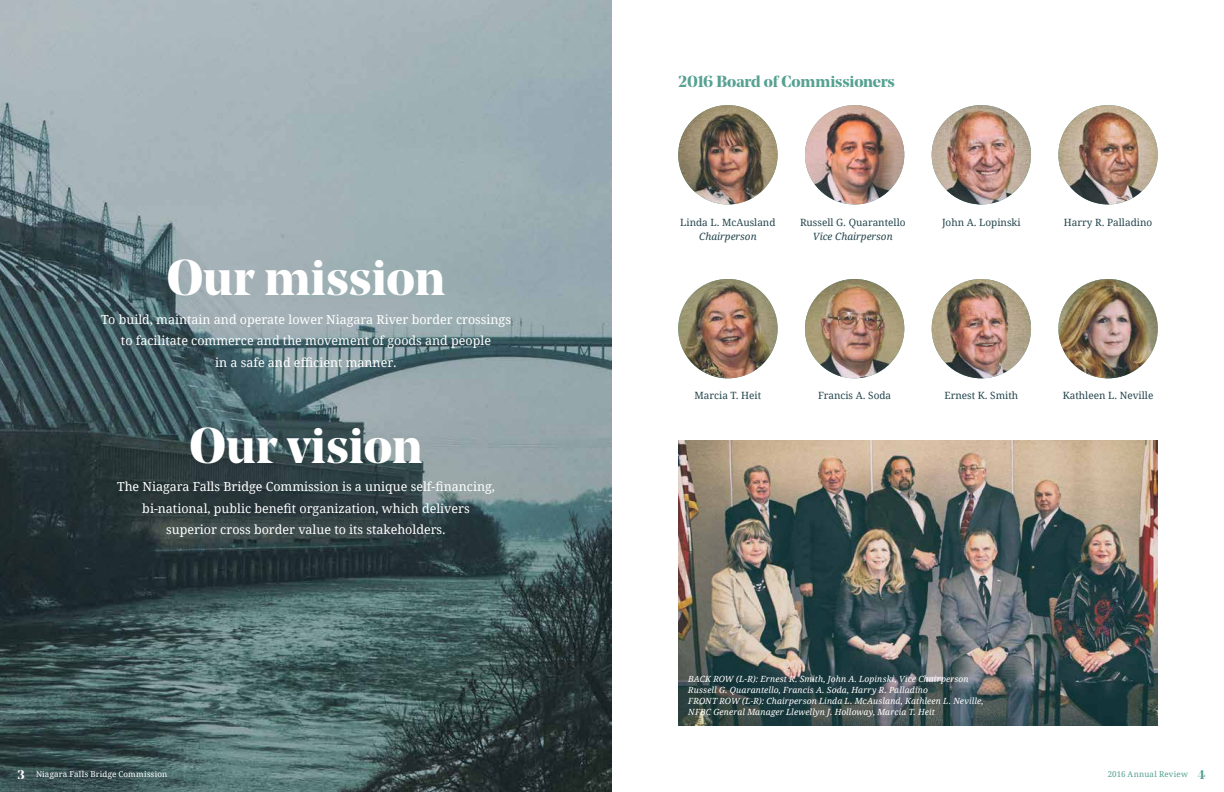
<style>
.page{position:relative;width:1224px;height:792px;background:#fff}
.page>*{position:absolute;margin:0;border:0;box-sizing:border-box;transform-origin:0 0}
.t1{font:700 50px "Noe Display";color:#fff}
.t2{font:700 16px "Noe Display";letter-spacing:-.01em;color:#55a192}
.t3{font:12.5px/21.5px "Droid Serif";color:#fff;text-align:center}
.t4{font:10px "Droid Serif";color:#25464e}
.t5{font:italic 10px "Droid Serif";color:#25464e}
.t6{font:italic 8.5px/11px "Droid Serif";letter-spacing:.015em;color:#fff}
.t7{font:8px "Droid Serif";letter-spacing:.025em;color:#fff}
.t8{font:8px "Droid Serif";letter-spacing:.02em;color:#55a192}
.s1{font-family:"Noe Display";font-weight:700;font-size:12.5px}
</style>
<div class="page">
<img style="left:0;top:0;width:612px;height:792px">
<img style="left:678px;top:105px;width:100px;height:99px;border-radius:50px">
<img style="left:805px;top:105px;width:99px;height:99px;border-radius:50px">
<img style="left:1058px;top:279px;width:100px;height:99px;border-radius:50px">
<img style="left:805px;top:279px;width:99px;height:99px;border-radius:50px">
<img style="left:932px;top:105px;width:99px;height:99px;border-radius:50px">
<img style="left:1058px;top:105px;width:100px;height:99px;border-radius:50px">
<img style="left:678px;top:279px;width:100px;height:99px;border-radius:50px">
<img style="left:932px;top:279px;width:99px;height:99px;border-radius:50px">
<img style="left:678px;top:441px;width:480px;height:285px">
<h1 class="t1" style="left:167px;top:245px;width:280px">Our mission</h1>
<p class="t3" style="left:101px;top:308px;width:411px">To build, maintain and operate lower Niagara River border crossings to facilitate commerce and the movement of goods and people<br>in a safe and efficient manner.</p>
<h1 class="t1" style="left:189px;top:413px;width:235px">Our vision</h1>
<p class="t3" style="left:117px;top:476px;width:379px">The Niagara Falls Bridge Commission is a unique self-financing, bi-national, public benefit organization, which delivers superior cross border value to its stakeholders.</p>
<p class="t2" style="left:678px;top:71px;width:218px">2016 Board of Commissioners</p>
<p class="t4" style="left:680px;top:215px;width:97px">Linda L. McAusland</p>
<p class="t5" style="left:699px;top:229px;width:59px">Chairperson</p>
<p class="t4" style="left:800px;top:215px;width:107px">Russell G. Quarantello</p>
<p class="t5" style="left:813px;top:229px;width:81px">Vice Chairperson</p>
<p class="t4" style="left:942px;top:215px;width:80px">John A. Lopinski</p>
<p class="t4" style="left:1064px;top:215px;width:90px">Harry R. Palladino</p>
<p class="t4" style="left:695px;top:389px;width:68px">Marcia T. Heit</p>
<p class="t4" style="left:944px;top:389px;width:75px">Ernest K. Smith</p>
<p class="t4" style="left:818px;top:389px;width:75px">Francis A. Soda</p>
<p class="t4" style="left:1063px;top:389px;width:92px">Kathleen L. Neville</p>
<p class="t6" style="left:688px;top:673px;width:297px">BACK ROW (L-R): Ernest K. Smith, John A. Lopinski, Vice Chairperson Russell G. Quarantello, Francis A. Soda, Harry R. Palladino<br>FRONT ROW (L-R): Chairperson Linda L. McAusland, Kathleen L. Neville, NFBC General Manager Llewellyn J. Holloway, Marcia T. Heit</p>
<p class="t7" style="left:18px;top:769px;width:151px"><span class="s1">3</span> Niagara Falls Bridge Commission</p>
<p class="t8" style="left:1108px;top:769px;width:99px">2016 Annual Review <span class="s1">4</span></p>
</div>
